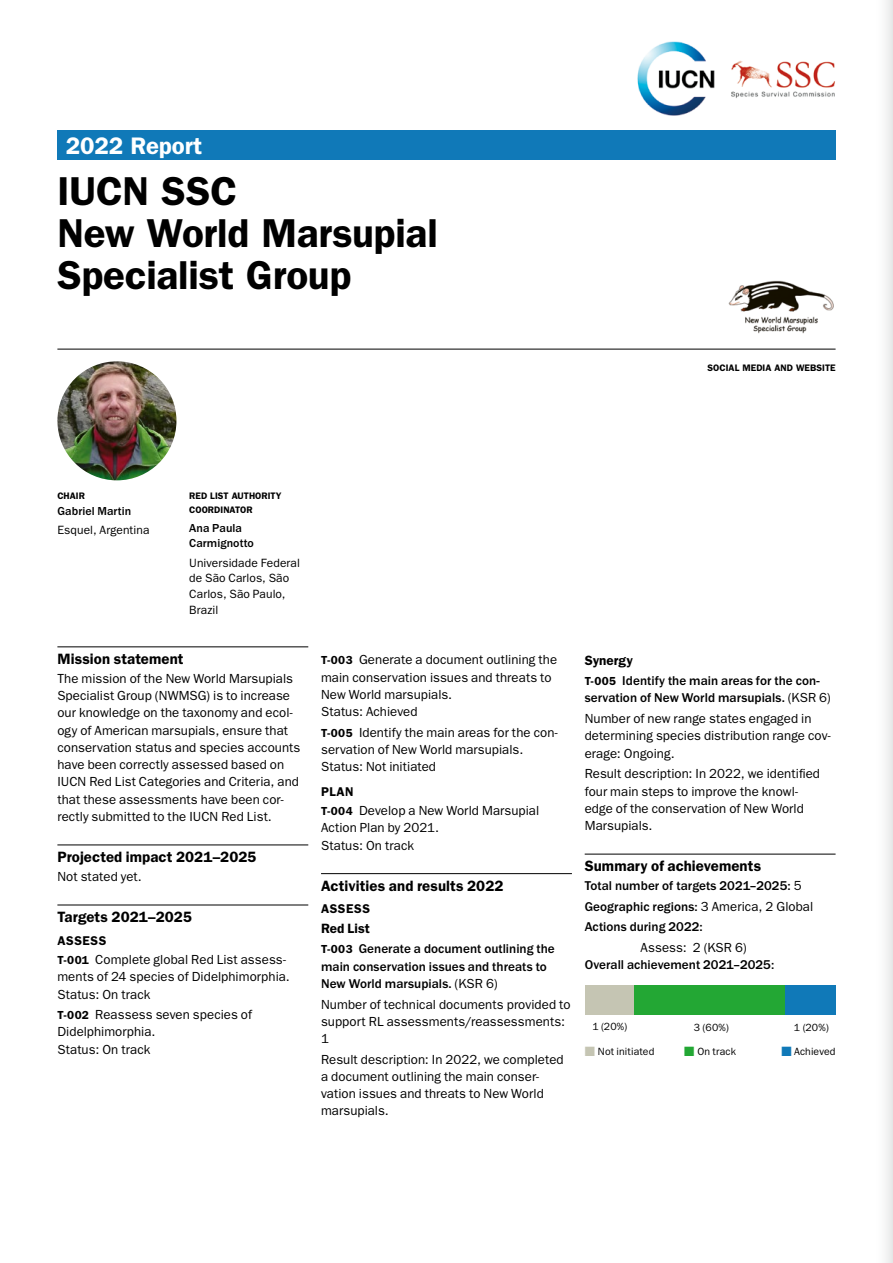
<style>
.page{position:relative;width:893px;height:1263px;background:#fff}
.page>*{position:absolute;margin:0;border:0;box-sizing:border-box;transform-origin:0 0}
.t1{font:600 40.5px/42px "ITC Franklin Gothic Std";letter-spacing:-.005em;color:#000}
.t2{font:600 24px "ITC Franklin Gothic Std";letter-spacing:-.005em;color:#fff}
.t3{font:600 15px "ITC Franklin Gothic Std";letter-spacing:.005em;color:#000}
.t4{font:600 13.5px "ITC Franklin Gothic Std";letter-spacing:.005em;color:#000}
.t5{font:13.2px/17.2px "ITC Franklin Gothic Std";letter-spacing:.005em;color:#000}
.t6{font:500 13.2px/17.2px "ITC Franklin Gothic Std";color:#000}
.t7{font:600 12.75px "ITC Franklin Gothic Std";letter-spacing:.05em;color:#000}
.t8{font:12px/15.8px "ITC Franklin Gothic Std";letter-spacing:.01em;color:#000}
.t9{font:500 12px/15.8px "ITC Franklin Gothic Std";letter-spacing:.005em;color:#000}
.t10{font:10.5px "ITC Franklin Gothic Std";letter-spacing:.015em;color:#000}
.t11{font:600 9.45px/13.5px "ITC Franklin Gothic Std";color:#000}
.s1{font-weight:600;font-size:11.7px}
.s2{font-weight:400}
.s3{color:#c5c5b3}
.s4{color:#23a734}
.s5{color:#1079b8}
</style>
<div class="page">
<div style="left:872px;top:0;width:21px;height:1263px;background:linear-gradient(to bottom,#f7f8f8,#f7f8f8)"></div>
<div style="left:57px;top:131px;width:779px;height:29px;background:#1079b8"></div>
<img style="left:637px;top:41px;width:198px;height:75px">
<hr style="left:57px;top:647px;width:251px;height:1px;background:#000">
<hr style="left:57px;top:845px;width:251px;height:1px;background:#000">
<hr style="left:57px;top:905px;width:251px;height:1px;background:#000">
<hr style="left:321px;top:873px;width:251px;height:1px;background:#000">
<hr style="left:585px;top:854px;width:251px;height:1px;background:#000">
<hr style="left:57px;top:349px;width:779px;height:1px;background:#000">
<img style="left:57px;top:361px;width:119px;height:119px;border-radius:60px">
<img style="left:728px;top:280px;width:106px;height:54px">
<div style="left:585px;top:985px;width:148px;height:30px;background:#c5c5b3"></div>
<div style="left:776px;top:985px;width:60px;height:30px;background:#1079b8"></div>
<div style="left:634px;top:985px;width:151px;height:30px;background:#23a734"></div>
<h2 class="t2" style="left:66px;top:131px;width:138px">2022 Report</h2>
<h1 class="t1" style="left:57px;top:170px;width:382px">IUCN SSC<br>New World Marsupial<br>Specialist Group</h1>
<p class="t11" style="left:708px;top:361px;width:129px">SOCIAL MEDIA AND WEBSITE</p>
<p class="t11" style="left:57px;top:489px;width:29px">CHAIR</p>
<p class="t9" style="left:57px;top:503px;width:75px">Gabriel Martin</p>
<p class="t8" style="left:57px;top:522px;width:94px">Esquel, Argentina</p>
<p class="t11" style="left:189px;top:489px;width:94px">RED LIST AUTHORITY<br>COORDINATOR</p>
<p class="t9" style="left:189px;top:520px;width:66px">Ana Paula<br>Carmignotto</p>
<p class="t8" style="left:189px;top:555px;width:112px">Universidade Federal de São Carlos, São<br>Carlos, São Paulo,<br>Brazil</p>
<p class="t3" style="left:57px;top:650px;width:128px">Mission statement</p>
<p class="t5" style="left:57px;top:670px;width:245px">The mission of the New World Marsupials Specialist Group (NWMSG) is to increase our knowledge on the taxonomy and ecol&shy;ogy of American marsupials, ensure that conservation status and species accounts have been correctly assessed based on IUCN Red List Categories and Criteria, and that these assessments have been cor&shy;rectly submitted to the IUCN Red List.</p>
<p class="t3" style="left:57px;top:848px;width:201px">Projected impact 2021–2025</p>
<p class="t5" style="left:57px;top:868px;width:86px">Not stated yet.</p>
<p class="t3" style="left:57px;top:908px;width:136px">Targets 2021–2025</p>
<p class="t7" style="left:57px;top:933px;width:51px">ASSESS</p>
<p class="t5" style="left:57px;top:951px;width:234px"><span class="s1">T-001</span> Complete global Red List assess&shy;ments of 24 species of Didelphimorphia.<br>Status: On track</p>
<p class="t5" style="left:57px;top:1006px;width:196px"><span class="s1">T-002</span> Reassess seven species of<br>Didelphimorphia.<br>Status: On track</p>
<p class="t5" style="left:321px;top:651px;width:238px"><span class="s1">T-003</span> Generate a document outlining the main conservation issues and threats to<br>New World marsupials.<br>Status: Achieved</p>
<p class="t5" style="left:321px;top:724px;width:238px"><span class="s1">T-005</span> Identify the main areas for the con&shy;servation of New World marsupials.<br>Status: Not initiated</p>
<p class="t7" style="left:321px;top:784px;width:34px">PLAN</p>
<p class="t5" style="left:321px;top:802px;width:220px"><span class="s1">T-004</span> Develop a New World Marsupial<br>Action Plan by 2021.<br>Status: On track</p>
<p class="t3" style="left:321px;top:877px;width:184px">Activities and results 2022</p>
<p class="t7" style="left:321px;top:901px;width:51px">ASSESS</p>
<p class="t4" style="left:321px;top:920px;width:50px">Red List</p>
<p class="t6" style="left:321px;top:940px;width:235px"><span class="s1">T-003</span> Generate a document outlining the main conservation issues and threats to<br>New World marsupials. <span class="s2">(KSR 6)</span></p>
<p class="t5" style="left:321px;top:995px;width:251px">Number of technical documents provided to support RL assessments/reassessments:<br>1</p>
<p class="t5" style="left:321px;top:1051px;width:244px">Result description: In 2022, we completed a document outlining the main conser&shy;vation issues and threats to New World marsupials.</p>
<p class="t4" style="left:585px;top:652px;width:50px">Synergy</p>
<p class="t6" style="left:585px;top:672px;width:248px"><span class="s1">T-005</span> Identify the main areas for the con&shy;servation of New World marsupials. <span class="s2">(KSR 6)</span></p>
<p class="t5" style="left:585px;top:710px;width:248px">Number of new range states engaged in determining species distribution range cov&shy;erage: Ongoing.</p>
<p class="t5" style="left:585px;top:765px;width:237px">Result description: In 2022, we identified four main steps to improve the knowl&shy;edge of the conservation of New World<br>Marsupials.</p>
<p class="t3" style="left:585px;top:857px;width:178px">Summary of achievements</p>
<p class="t6" style="left:585px;top:875px;width:230px;line-height:20.7px">Total number of targets 2021–2025: <span class="s2">5<br></span>Geographic regions: <span class="s2">3 America, 2 Global<br></span>Actions during 2022:</p>
<p class="t5" style="left:641px;top:939px;width:108px">Assess: 2 (KSR 6)</p>
<p class="t6" style="left:585px;top:956px;width:191px">Overall achievement 2021–2025:</p>
<p class="t10" style="left:592px;top:1020px;width:37px">1 (20%)</p>
<p class="t10" style="left:694px;top:1021px;width:37px">3 (60%)</p>
<p class="t10" style="left:794px;top:1021px;width:37px">1 (20%)</p>
<p class="t10" style="left:585px;top:1045px;width:71px"><span class="s3">■</span> Not initiated</p>
<p class="t10" style="left:684px;top:1045px;width:53px"><span class="s4">■</span> On track</p>
<p class="t10" style="left:781px;top:1045px;width:56px"><span class="s5">■</span> Achieved</p>
</div>
